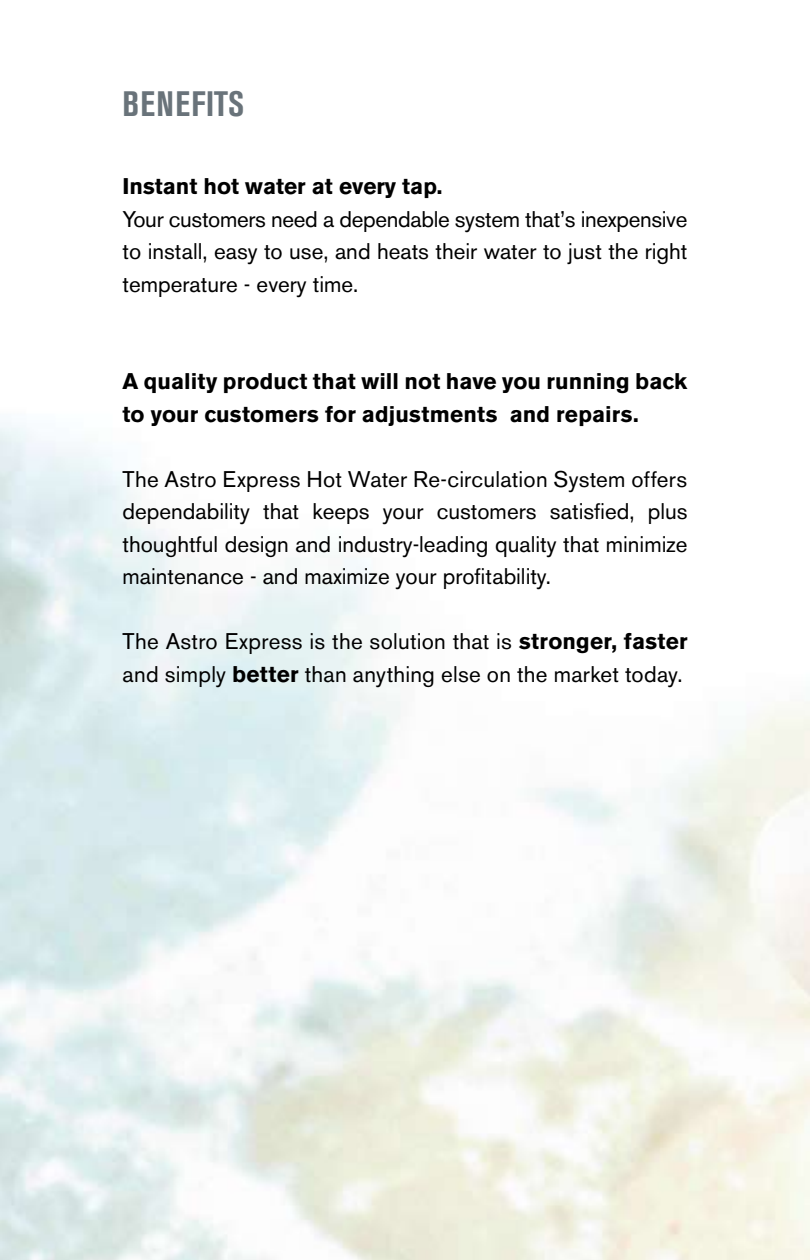
<style>
.page{position:relative;width:810px;height:1260px;background:#fff}
.page>*{position:absolute;margin:0;border:0;box-sizing:border-box;transform-origin:0 0}
.t1{font:700 condensed 35px "Akzidenz Grotesk BE";letter-spacing:.03em;color:#69737a}
.t2{font:22.5px/32.5px "Akzidenz Grotesk BE";color:#000;text-align:justify}
.t3{font:700 22.5px/32.5px "Akzidenz Grotesk BE";letter-spacing:.005em;color:#000}
.s1{font-weight:700}
</style>
<div class="page">
<h1 class="t1" style="left:122px;top:84px;width:123px">BENEFITS</h1>
<p class="t3" style="left:122px;top:171px;width:322px">Instant hot water at every tap.</p>
<p class="t2" style="left:122px;top:203px;width:567px">Your customers need a dependable system that’s inexpensive to install, easy to use, and heats their water to just the right temperature - every time.</p>
<p class="t3" style="left:122px;top:365px;width:566px">A quality product that will not have you running back to your customers for adjustments and repairs.</p>
<p class="t2" style="left:122px;top:463px;width:567px">The Astro Express Hot Water Re-circulation System offers dependability that keeps your customers satisfied, plus thoughtful design and industry-leading quality that minimize maintenance - and maximize your profitability.</p>
<p class="t2" style="left:122px;top:625px;width:567px">The Astro Express is the solution that is <span class="s1">stronger, faster </span>and simply <span class="s1">better</span> than anything else on the market today.</p>
</div>
